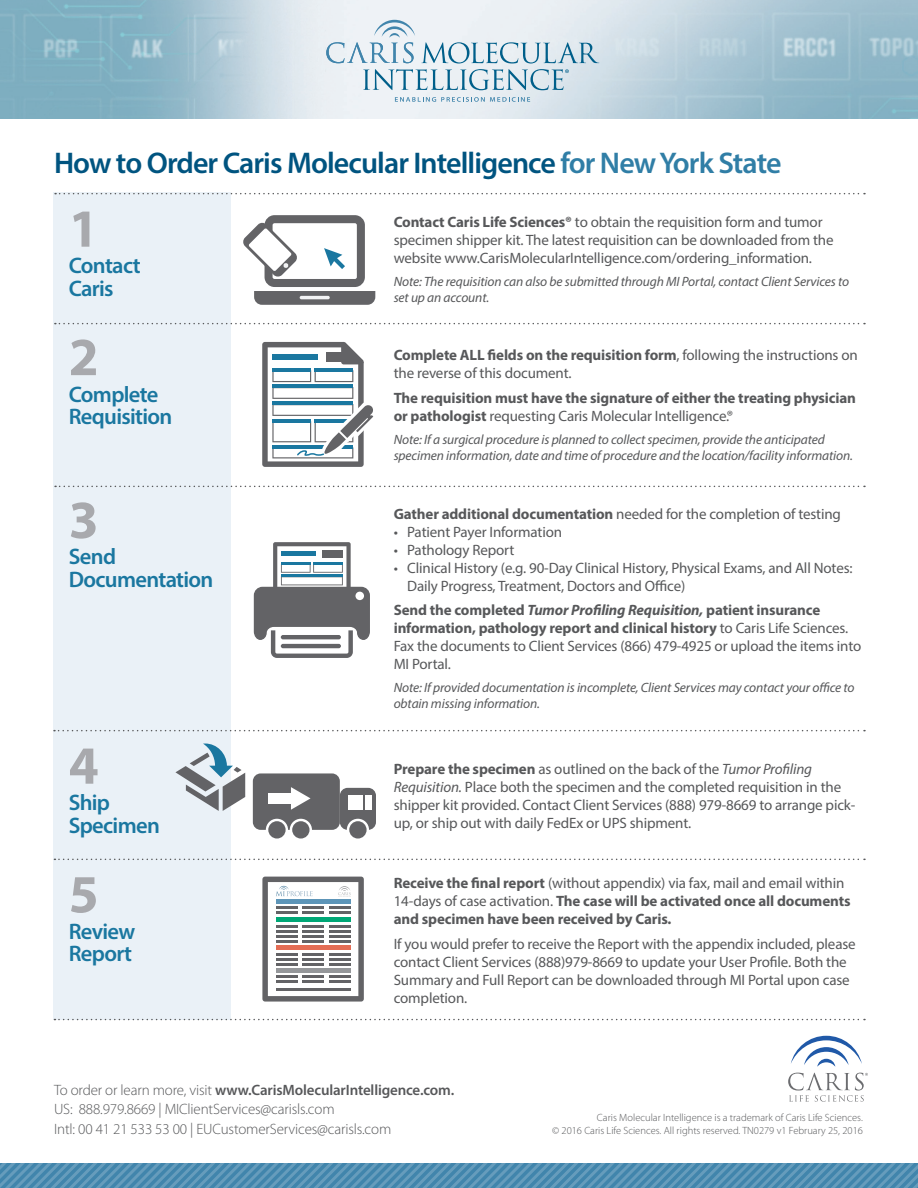
<style>
.page{position:relative;width:918px;height:1188px;background:#fff}
.page>*{position:absolute;margin:0;border:0;box-sizing:border-box;transform-origin:0 0}
.Publications{font:700 54px "Myriad Pro";color:#a8a9ad}
.t1{font:600 30px "Myriad Pro";letter-spacing:-.03em;color:#005480}
.Publications-2{font:600 22.5px/22.5px "Myriad Pro";letter-spacing:-.03em;color:#1a77a0}
.t2{font:15px/18px "Myriad Pro";letter-spacing:-.01em;color:#57585a}
.t3{font:700 15px/18px "Myriad Pro";letter-spacing:-.01em;color:#57585a}
.t4{font:300 15px "Myriad Pro";letter-spacing:-.01em;color:#57585a}
.t5{font:600 15px "Myriad Pro";letter-spacing:-.01em;color:#57585a}
.t6{font:italic 13.5px/16.2px "Myriad Pro";letter-spacing:-.01em;color:#57585a}
.t7{font:300 10.5px "Myriad Pro";color:#57585a}
.s1{color:#307ea6}
.s2{font-weight:700}
.s3{font-weight:400}
.s4{font-weight:700;font-style:italic}
.s5{font-style:italic}
.s6{font-weight:300}
</style>
<div class="page">
<div style="left:53px;top:192px;width:178px;height:828px;background:#eaf1f7"></div>
<svg style="left:55px;top:193px;width:810px;height:1px"></svg>
<svg style="left:55px;top:323px;width:810px;height:1px"></svg>
<svg style="left:55px;top:486px;width:810px;height:1px"></svg>
<svg style="left:54px;top:730px;width:811px;height:1px"></svg>
<svg style="left:54px;top:859px;width:811px;height:1px"></svg>
<svg style="left:54px;top:1019px;width:811px;height:1px"></svg>
<svg style="left:0;top:1164px;width:918px;height:24px;background:#518fb3"></svg>
<img style="left:0;top:0;width:918px;height:119px">
<svg style="left:395px;top:97px;width:135px;height:5px"></svg>
<svg style="left:326px;top:20px;width:273px;height:70px;background:#cddde6"></svg>
<svg style="left:791px;top:1036px;width:71px;height:31px"></svg>
<svg style="left:788px;top:1073px;width:80px;height:29px"></svg>
<div style="left:265px;top:215px;width:100px;height:72px;background:#636366;border-radius:10px"></div>
<svg style="left:254px;top:291px;width:121px;height:14px;background:#69696c"></svg>
<hr style="left:300px;top:296px;width:30px;height:3px;background:#f2f3f4;border-radius:2px">
<div style="left:273px;top:223px;width:84px;height:56px;background:#fff;border-radius:2px"></div>
<svg style="left:324px;top:248px;width:21px;height:21px"></svg>
<svg style="left:243px;top:222px;width:55px;height:55px"></svg>
<svg style="left:175px;top:744px;width:70px;height:67px"></svg>
<div style="left:253px;top:773px;width:87px;height:57px;background:#636366;border-radius:8px"></div>
<div style="left:340px;top:788px;width:36px;height:42px;background:#636366;border-radius:8px"></div>
<div style="left:266px;top:819px;width:22px;height:22px;background:#fff;border-radius:50%"></div>
<div style="left:268px;top:821px;width:18px;height:18px;background:#636366;border-radius:50%"></div>
<div style="left:347px;top:819px;width:22px;height:22px;background:#fff;border-radius:50%"></div>
<div style="left:349px;top:821px;width:18px;height:18px;background:#636366;border-radius:50%"></div>
<div style="left:290px;top:819px;width:22px;height:22px;background:#fff;border-radius:50%"></div>
<div style="left:292px;top:821px;width:18px;height:18px;background:#636366;border-radius:50%"></div>
<div style="left:349px;top:795px;width:14px;height:15px;background:#fff"></div>
<div style="left:366px;top:795px;width:6px;height:15px;background:#fff"></div>
<svg style="left:291px;top:787px;width:20px;height:23px"></svg>
<div style="left:268px;top:793px;width:31px;height:11px;background:#fff"></div>
<svg style="left:262px;top:342px;width:112px;height:125px"></svg>
<svg style="left:254px;top:542px;width:116px;height:116px"></svg>
<hr style="left:281px;top:635px;width:60px;height:4px;background:#636366;border-radius:2px">
<hr style="left:281px;top:644px;width:60px;height:4px;background:#636366;border-radius:2px">
<svg style="left:262px;top:877px;width:102px;height:125px"></svg>
<p class="t1" style="left:54px;top:143px;width:729px">How to Order Caris Molecular Intelligence <span class="s1">for New York State</span></p>
<p class="t2" style="left:394px;top:213px;width:441px"><span class="s2">Contact Caris Life Sciences®</span> to obtain the requisition form and tumor specimen shipper kit. The latest requisition can be downloaded from the website www.CarisMolecularIntelligence.com/ordering_information.</p>
<p class="t6" style="left:394px;top:273px;width:457px">Note: The requisition can also be submitted through MI Portal, contact Client Services to set up an account.</p>
<p class="Publications" style="left:69px;top:193px;width:31px">1</p>
<p class="Publications-2" style="left:69px;top:254px;width:73px">Contact<br>Caris</p>
<p class="Publications" style="left:69px;top:322px;width:31px">2</p>
<p class="Publications-2" style="left:69px;top:382px;width:105px">Complete<br>Requisition</p>
<p class="Publications" style="left:69px;top:485px;width:31px">3</p>
<p class="Publications-2" style="left:69px;top:545px;width:49px">Send</p>
<p class="Publications-2" style="left:69px;top:567px;width:146px">Documentation</p>
<p class="Publications" style="left:69px;top:730px;width:31px">4</p>
<p class="Publications-2" style="left:69px;top:791px;width:93px">Ship<br>Specimen</p>
<p class="Publications" style="left:69px;top:859px;width:31px">5</p>
<p class="Publications-2" style="left:69px;top:920px;width:68px">Review<br>Report</p>
<p class="t2" style="left:394px;top:346px;width:466px"><span class="s2">Complete ALL fields on the requisition form</span>, following the instructions on the reverse of this document.</p>
<p class="t3" style="left:394px;top:388px;width:464px">The requisition must have the signature of either the treating physician or pathologist <span class="s3">requesting Caris Molecular Intelligence.®</span></p>
<p class="t6" style="left:394px;top:431px;width:461px">Note: If a surgical procedure is planned to collect specimen, provide the anticipated specimen information, date and time of procedure and the location/facility information.</p>
<p class="t2" style="left:394px;top:504px;width:449px"><span class="s2">Gather additional documentation</span> needed for the completion of testing</p>
<p class="t2" style="left:394px;top:522px;width:170px">• Patient Payer Information</p>
<p class="t2" style="left:394px;top:540px;width:122px">• Pathology Report</p>
<p class="t2" style="left:407px;top:558px;width:447px;text-indent:-14px">• Clinical History (e.g. 90-Day Clinical History, Physical Exams, and All Notes:<br>Daily Progress, Treatment, Doctors and Office)</p>
<p class="t2" style="left:394px;top:601px;width:469px"><span class="s2">Send the completed</span> <span class="s4">Tumor Profiling Requisition,</span> <span class="s2">patient insurance information, pathology report and clinical history</span> to Caris Life Sciences.<br>Fax the documents to Client Services (866) 479-4925 or upload the items into MI Portal.</p>
<p class="t6" style="left:394px;top:679px;width:462px">Note: If provided documentation is incomplete, Client Services may contact your office to obtain missing information.</p>
<p class="t2" style="left:394px;top:760px;width:463px"><span class="s2">Prepare the specimen</span> as outlined on the back of the <span class="s5">Tumor Profiling Requisition.</span> Place both the specimen and the completed requisition in the shipper kit provided. Contact Client Services (888) 979-8669 to arrange pick&shy;up, or ship out with daily FedEx or UPS shipment.</p>
<p class="t3" style="left:394px;top:873px;width:458px">Receive the final report <span class="s3">(without appendix) via fax, mail and email within<br>14-days of case activation.</span> The case will be activated once all documents and specimen have been received by Caris.</p>
<p class="t2" style="left:394px;top:934px;width:464px">If you would prefer to receive the Report with the appendix included, please contact Client Services (888)979-8669 to update your User Profile. Both the Summary and Full Report can be downloaded through MI Portal upon case completion.</p>
<p class="t5" style="left:54px;top:1080px;width:402px"><span class="s6">To order or learn more, visit</span> www.CarisMolecularIntelligence.com.</p>
<p class="t4" style="left:54px;top:1101px;width:282px">US: 888.979.8669 | MIClientServices@carisls.com</p>
<p class="t4" style="left:54px;top:1121px;width:339px">Intl: 00 41 21 533 53 00 | EUCustomerServices@carisls.com</p>
<p class="t7" style="left:597px;top:1112px;width:267px">Caris Molecular Intelligence is a trademark of Caris Life Sciences.</p>
<p class="t7" style="left:552px;top:1125px;width:312px">© 2016 Caris Life Sciences. All rights reserved. TN0279 v1 February 25, 2016</p>
</div>
